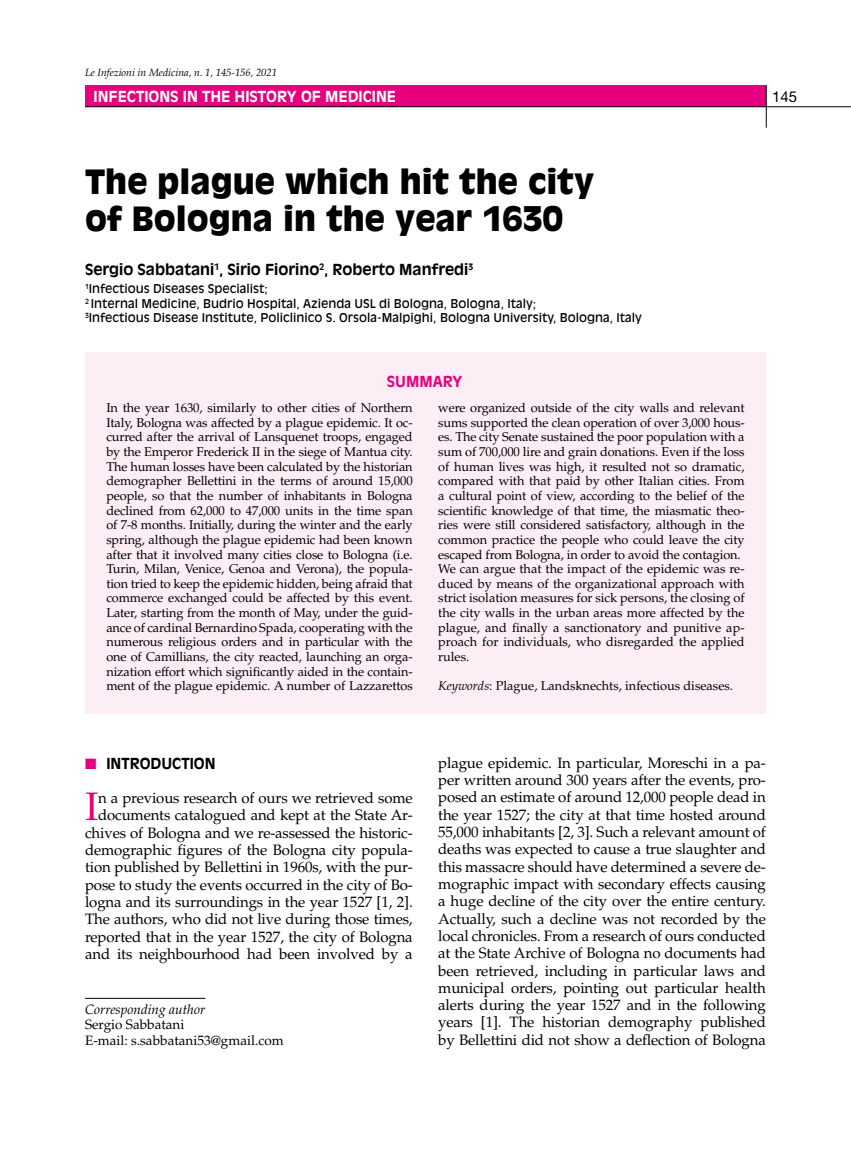
<style>
.page{position:relative;width:851px;height:1149px;background:#fff}
.page>*{position:absolute;margin:0;border:0;box-sizing:border-box;transform-origin:0 0}
.t1{font:39.75px "Palatino LT Std";color:#e6007d}
.t2{font:900 33px/37.5px "Antique Olive Std";color:#000}
.t3{font:15px/17.2px "Palatino LT Std";letter-spacing:-.01em;color:#000;text-align:right}
.t4{font:700 15px "Antique Olive Std";color:#000}
.t5{font:700 15px "Antique Olive Std";color:#fff}
.t6{font:700 15px "Antique Olive Std";color:#e6007d}
.t7{font:15px "Helvetica Neue LT Std";color:#000}
.t8{font:13.5px/15.8px "Palatino LT Std";color:#000}
.t9{font:italic 13.5px "Palatino LT Std";color:#000}
.t10{font:12.75px/14.5px "Palatino LT Std";letter-spacing:-.01em;color:#000;text-align:justify}
.t11{font:12px/14.4px "Antique Olive Std";color:#000}
.t12{font:italic 10.5px "Palatino LT Std";color:#000}
.s1{font-style:italic}
.s2{color:#e6007d}
</style>
<div class="page">
<div style="left:85px;top:85px;width:680px;height:21px;background:#e6007d"></div>
<hr style="left:765px;top:85px;width:1px;height:43px;background:#000">
<hr style="left:85px;top:106px;width:765px;height:1px;background:#000">
<hr style="left:85px;top:997px;width:120px;height:1px;background:#000">
<div style="left:85px;top:352px;width:680px;height:361px;background:#fdeef6"></div>
<p class="t12" style="left:85px;top:66px;width:193px">Le Infezioni in Medicina, n. 1, 145-156, 2021</p>
<p class="t5" style="left:94px;top:87px;width:304px">INFECTIONS IN THE HISTORY OF MEDICINE</p>
<p class="t7" style="left:772px;top:87px;width:27px">145</p>
<h2 class="t2" style="left:85px;top:163px;width:510px">The plague which hit the city of Bologna in the year 1630</h2>
<p class="t4" style="left:85px;top:260px;width:389px">Sergio Sabbatani<sup>1</sup>, Sirio Fiorino<sup>2</sup>, Roberto Manfredi<sup>3</sup></p>
<p class="t11" style="left:85px;top:282px;width:558px"><sup>1</sup>Infectious Diseases Specialist;<br><sup>2</sup> Internal Medicine, Budrio Hospital, Azienda USL di Bologna, Bologna, Italy;<br><sup>3</sup>Infectious Disease Institute, Policlinico S. Orsola-Malpighi, Bologna University, Bologna, Italy</p>
<p class="t6" style="left:387px;top:372px;width:77px">SUMMARY</p>
<p class="t10" style="left:438px;top:400px;width:308px;text-align:left">were organized outside of the city walls and relevant sums supported the clean operation of over 3,000 hous&shy;es. The city Senate sustained the poor population with a sum of 700,000 lire and grain donations. Even if the loss of human lives was high, it resulted not so dramatic, compared with that paid by other Italian cities. From a cultural point of view, according to the belief of the scientific knowledge of that time, the miasmatic theo&shy;ries were still considered satisfactory, although in the common practice the people who could leave the city escaped from Bologna, in order to avoid the contagion.<br>We can argue that the impact of the epidemic was re&shy;duced by means of the organizational approach with strict isolation measures for sick persons, the closing of the city walls in the urban areas more affected by the plague, and finally a sanctionatory and punitive ap&shy;proach for individuals, who disregarded the applied rules.</p>
<p class="t10" style="left:438px;top:678px;width:296px"><span class="s1">Keywords</span>: Plague, Landsknechts, infectious diseases.</p>
<p class="t10" style="left:106px;top:400px;width:308px">In the year 1630, similarly to other cities of Northern Italy, Bologna was affected by a plague epidemic. It oc&shy;curred after the arrival of Lansquenet troops, engaged by the Emperor Frederick II in the siege of Mantua city.<br>The human losses have been calculated by the historian demographer Bellettini in the terms of around 15,000 people, so that the number of inhabitants in Bologna declined from 62,000 to 47,000 units in the time span of 7-8 months. Initially, during the winter and the early spring, although the plague epidemic had been known after that it involved many cities close to Bologna (i.e.<br>Turin, Milan, Venice, Genoa and Verona), the popula&shy;tion tried to keep the epidemic hidden, being afraid that commerce exchanged could be affected by this event.<br>Later, starting from the month of May, under the guid&shy;ance of cardinal Bernardino Spada, cooperating with the numerous religious orders and in particular with the one of Camillians, the city reacted, launching an orga&shy;nization effort which significantly aided in the contain&shy;ment of the plague epidemic. A number of Lazzarettos</p>
<p class="t4" style="left:85px;top:753px;width:132px"><span class="s2">■</span> INTRODUCTION</p>
<h1 class="t1" style="left:85px;top:783px;width:15px">I</h1>
<p class="t3" style="left:85px;top:789px;width:329px">n a previous research of ours we retrieved some documents catalogued and kept at the State Ar&shy;chives of Bologna and we re-assessed the historic&shy;demographic figures of the Bologna city popula&shy;tion published by Bellettini in 1960s, with the pur&shy;pose to study the events occurred in the city of Bo&shy;logna and its surroundings in the year 1527 [1, 2].<br>The authors, who did not live during those times, reported that in the year 1527, the city of Bologna and its neighbourhood had been involved by a</p>
<p class="t9" style="left:85px;top:1000px;width:122px">Corresponding author</p>
<p class="t8" style="left:85px;top:1016px;width:200px">Sergio Sabbatani<br>E-mail: s.sabbatani53@gmail.com</p>
<p class="t3" style="left:438px;top:754px;width:329px;text-align:justify">plague epidemic. In particular, Moreschi in a pa&shy;per written around 300 years after the events, pro&shy;posed an estimate of around 12,000 people dead in the year 1527; the city at that time hosted around 55,000 inhabitants [2, 3]. Such a relevant amount of deaths was expected to cause a true slaughter and this massacre should have determined a severe de&shy;mographic impact with secondary effects causing a huge decline of the city over the entire century.<br>Actually, such a decline was not recorded by the local chronicles. From a research of ours conducted at the State Archive of Bologna no documents had been retrieved, including in particular laws and municipal orders, pointing out particular health alerts during the year 1527 and in the following years [1]. The historian demography published by Bellettini did not show a deflection of Bologna</p>
</div>
